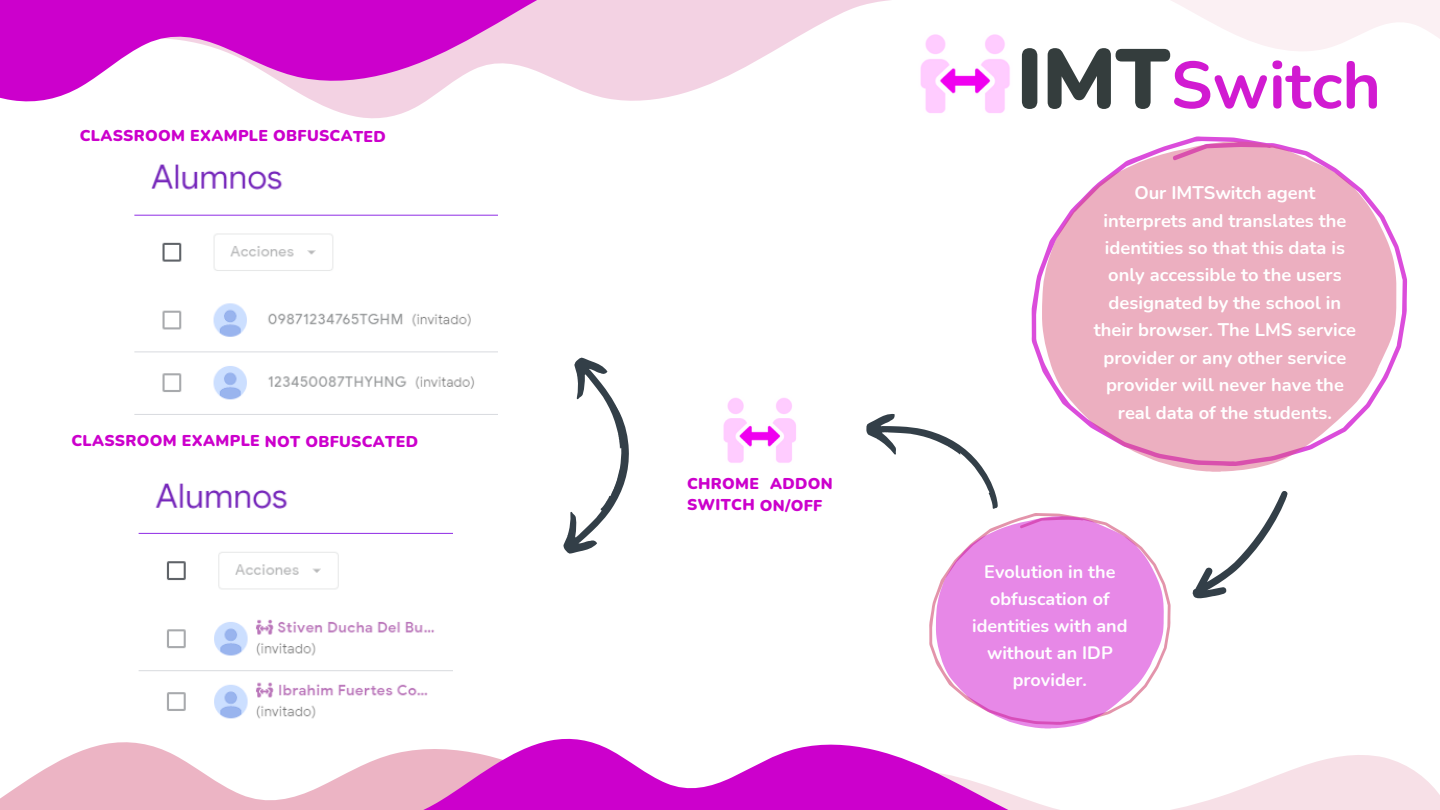
<style>
.page{position:relative;width:1440px;height:810px;background:#fff}
.page>*{position:absolute;margin:0;border:0;box-sizing:border-box;transform-origin:0 0}
.t1{font:700 66.15px "Nunito";color:#c0c}
.t2{font:700 18.3px/27.5px "Nunito";color:#fff;text-align:center}
.t3{font:700 18px/27px "Nunito";color:#fefeff;text-align:center}
.t4{font:900 15.75px/21.5px "Nunito";letter-spacing:.015em;color:#c0c}
.s1{font-weight:900;font-size:84.15px;color:#1e2828}
</style>
<div class="page">
<svg style="left:0;top:759px;width:62px;height:51px;fill:#ecb4c4"></svg>
<svg style="left:62px;top:746px;width:1378px;height:64px;fill:#f7e0e7"></svg>
<svg style="left:96px;top:728px;width:1201px;height:82px"></svg>
<svg style="left:1171px;top:0;width:269px;height:51px"></svg>
<svg style="left:0;top:0;width:887px;height:116px"></svg>
<svg style="left:1031px;top:136px;width:376px;height:234px"></svg>
<svg style="left:1042px;top:141px;width:355px;height:331px;fill:#ecafc0"></svg>
<img style="left:920px;top:34px;width:90px;height:79px">
<img style="left:134px;top:164px;width:364px;height:236px">
<img style="left:125px;top:483px;width:328px;height:250px">
<svg style="left:563px;top:357px;width:66px;height:197px"></svg>
<img style="left:723px;top:397px;width:73px;height:66px">
<svg style="left:929px;top:513px;width:242px;height:150px"></svg>
<svg style="left:936px;top:516px;width:228px;height:212px;fill:#e788e7"></svg>
<svg style="left:1192px;top:491px;width:96px;height:108px"></svg>
<svg style="left:866px;top:413px;width:132px;height:96px"></svg>
<p class="t4" style="left:80px;top:125px;width:308px">CLASSROOM EXAMPLE OBFUSCATED</p>
<p class="t4" style="left:71px;top:431px;width:348px">CLASSROOM EXAMPLE NOT OBFUSCATED</p>
<p class="t4" style="left:687px;top:473px;width:147px">CHROME ADDON<br>SWITCH ON/OFF</p>
<h1 class="t1" style="left:1017px;top:41px;width:366px"><span class="s1">IMT</span>Switch</h1>
<p class="t2" style="left:1094px;top:179px;width:264px">Our IMTSwitch agent interprets and translates the identities so that this data is only accessible to the users designated by the school in their browser. The LMS service provider or any other service provider will never have the real data of the students.</p>
<p class="t3" style="left:972px;top:558px;width:157px">Evolution in the obfuscation of identities with and without an IDP provider.</p>
</div>
